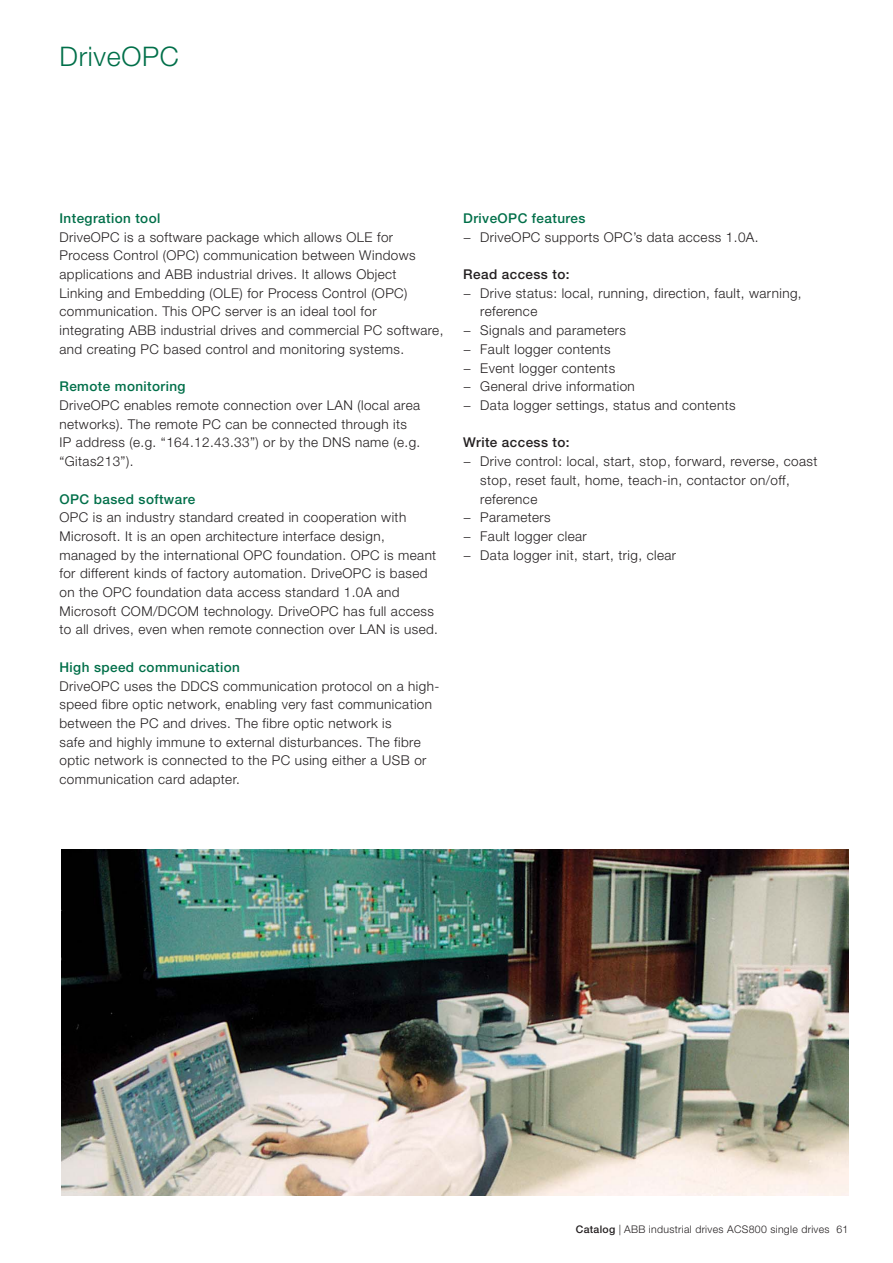
<style>
.page{position:relative;width:893px;height:1263px;background:#fff}
.page>*{position:absolute;margin:0;border:0;box-sizing:border-box;transform-origin:0 0}
.t1{font:300 27px "Helvetica Neue";letter-spacing:.025em;color:#006f49}
.t2{font:300 13.5px/18.8px "Helvetica Neue";letter-spacing:.03em;color:#231f20}
.t3{font:500 13.5px "Helvetica Neue";letter-spacing:.03em;color:#006f49}
.t4{font:500 13.5px "Helvetica Neue";letter-spacing:.03em;color:#231f20}
.t5{font:300 10.5px "Helvetica Neue";letter-spacing:.03em;color:#231f20}
.s1{font-weight:500}
</style>
<div class="page">
<img style="left:62px;top:849px;width:786px;height:347px">
<h1 class="t1" style="left:59px;top:47px;width:121px">DriveOPC</h1>
<p class="t3" style="left:59px;top:213px;width:102px">Integration tool</p>
<p class="t2" style="left:59px;top:229px;width:385px">DriveOPC is a software package which allows OLE for Process Control (OPC) communication between Windows applications and ABB industrial drives. It allows Object<br>Linking and Embedding (OLE) for Process Control (OPC) communication. This OPC server is an ideal tool for integrating ABB industrial drives and commercial PC software, and creating PC based control and monitoring systems.</p>
<p class="t3" style="left:59px;top:382px;width:128px">Remote monitoring</p>
<p class="t2" style="left:59px;top:397px;width:362px">DriveOPC enables remote connection over LAN (local area networks). The remote PC can be connected through its IP address (e.g. “164.12.43.33”) or by the DNS name (e.g. “Gitas213”).</p>
<p class="t3" style="left:59px;top:494px;width:137px">OPC based software</p>
<p class="t2" style="left:59px;top:509px;width:380px">OPC is an industry standard created in cooperation with Microsoft. It is an open architecture interface design, managed by the international OPC foundation. OPC is meant for different kinds of factory automation. DriveOPC is based on the OPC foundation data access standard 1.0A and Microsoft COM/DCOM technology. DriveOPC has full access to all drives, even when remote connection over LAN is used.</p>
<p class="t3" style="left:59px;top:662px;width:182px">High speed communication</p>
<p class="t2" style="left:59px;top:678px;width:381px">DriveOPC uses the DDCS communication protocol on a high&shy;speed fibre optic network, enabling very fast communication between the PC and drives. The fibre optic network is<br>safe and highly immune to external disturbances. The fibre optic network is connected to the PC using either a USB or communication card adapter.</p>
<p class="t3" style="left:463px;top:213px;width:124px">DriveOPC features</p>
<p class="t2" style="left:463px;top:229px;width:297px">− DriveOPC supports OPC’s data access 1.0A.</p>
<p class="t4" style="left:463px;top:269px;width:108px">Read access to:</p>
<p class="t2" style="left:463px;top:285px;width:340px">− Drive status: local, running, direction, fault, warning,</p>
<p class="t2" style="left:480px;top:304px;width:59px">reference</p>
<p class="t2" style="left:463px;top:322px;width:164px">− Signals and parameters</p>
<p class="t2" style="left:463px;top:341px;width:149px">− Fault logger contents</p>
<p class="t2" style="left:463px;top:360px;width:153px">− Event logger contents</p>
<p class="t2" style="left:463px;top:378px;width:173px">− General drive information</p>
<p class="t2" style="left:463px;top:397px;width:274px">− Data logger settings, status and contents</p>
<p class="t4" style="left:463px;top:438px;width:108px">Write access to:</p>
<p class="t2" style="left:463px;top:453px;width:355px">− Drive control: local, start, stop, forward, reverse, coast</p>
<p class="t2" style="left:480px;top:472px;width:311px">stop, reset fault, home, teach-in, contactor on/off,</p>
<p class="t2" style="left:480px;top:491px;width:59px">reference</p>
<p class="t2" style="left:463px;top:509px;width:89px">− Parameters</p>
<p class="t2" style="left:463px;top:528px;width:125px">− Fault logger clear</p>
<p class="t2" style="left:463px;top:547px;width:214px">− Data logger init, start, trig, clear</p>
<p class="t5" style="left:576px;top:1226px;width:274px"><span class="s1">Catalog</span> | ABB industrial drives ACS800 single drives 61</p>
</div>
